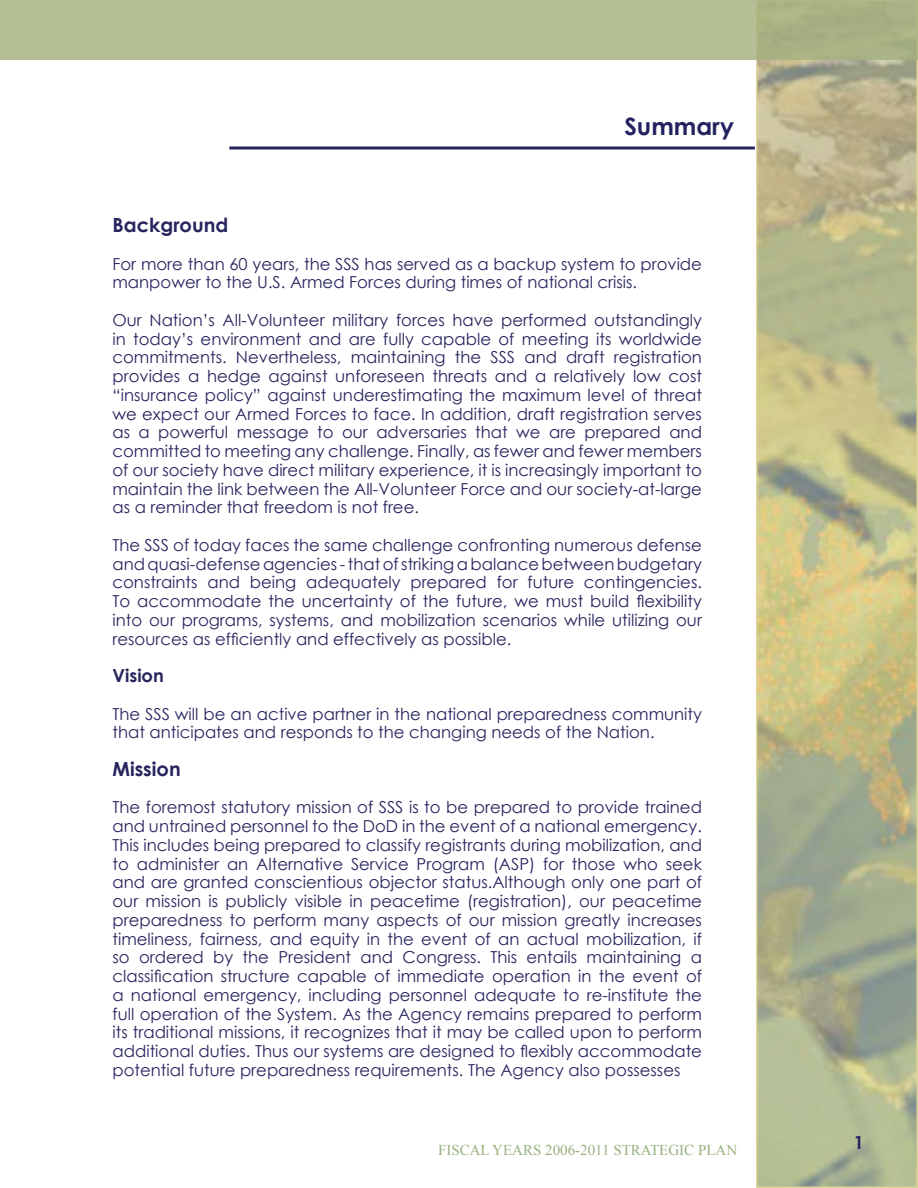
<style>
.page{position:relative;width:918px;height:1188px;background:#fff}
.page>*{position:absolute;margin:0;border:0;box-sizing:border-box;transform-origin:0 0}
.t1{font:700 24px "Century Gothic";color:#222261}
.t2{font:700 19.5px "Century Gothic";color:#27255e}
.t3{font:700 18px "Century Gothic";color:#27255e}
.t4{font:16.5px/18.8px "Century Gothic";color:#27255e;text-align:justify}
.t5{font:15px "Times New Roman";color:#97b17f}
</style>
<div class="page">
<img style="left:759px;top:60px;width:156px;height:1125px">
<div style="left:756px;top:0;width:162px;height:1188px;border:2px solid #d7cb81"></div>
<div style="left:0;top:0;width:918px;height:60px;background:linear-gradient(to right,#b8c39b,#adb68a)"></div>
<hr style="left:229px;top:147px;width:526px;height:3px;background:#27255e">
<h1 class="t1" style="left:624px;top:108px;width:111px">Summary</h1>
<p class="t2" style="left:112px;top:210px;width:117px">Background</p>
<p class="t4" style="left:112px;top:254px;width:591px">For more than 60 years, the SSS has served as a backup system to provide manpower to the U.S. Armed Forces during times of national crisis.</p>
<p class="t4" style="left:112px;top:310px;width:591px">Our Nation’s All-Volunteer military forces have performed outstandingly in today’s environment and are fully capable of meeting its worldwide commitments. Nevertheless, maintaining the SSS and draft registration provides a hedge against unforeseen threats and a relatively low cost “insurance policy” against underestimating the maximum level of threat we expect our Armed Forces to face. In addition, draft registration serves as a powerful message to our adversaries that we are prepared and committed to meeting any challenge. Finally, as fewer and fewer members of our society have direct military experience, it is increasingly important to maintain the link between the All-Volunteer Force and our society-at-large as a reminder that freedom is not free.</p>
<p class="t4" style="left:112px;top:535px;width:591px">The SSS of today faces the same challenge confronting numerous defense and quasi-defense agencies - that of striking a balance between budgetary constraints and being adequately prepared for future contingencies.<br>To accommodate the uncertainty of the future, we must build flexibility into our programs, systems, and mobilization scenarios while utilizing our resources as efficiently and effectively as possible.</p>
<p class="t3" style="left:112px;top:662px;width:53px">Vision</p>
<p class="t4" style="left:112px;top:704px;width:591px">The SSS will be an active partner in the national preparedness community that anticipates and responds to the changing needs of the Nation.</p>
<p class="t2" style="left:112px;top:754px;width:70px">Mission</p>
<p class="t4" style="left:112px;top:798px;width:591px">The foremost statutory mission of SSS is to be prepared to provide trained and untrained personnel to the DoD in the event of a national emergency.<br>This includes being prepared to classify registrants during mobilization, and to administer an Alternative Service Program (ASP) for those who seek and are granted conscientious objector status.Although only one part of our mission is publicly visible in peacetime (registration), our peacetime preparedness to perform many aspects of our mission greatly increases timeliness, fairness, and equity in the event of an actual mobilization, if so ordered by the President and Congress. This entails maintaining a classification structure capable of immediate operation in the event of a national emergency, including personnel adequate to re-institute the full operation of the System. As the Agency remains prepared to perform its traditional missions, it recognizes that it may be called upon to perform additional duties. Thus our systems are designed to flexibly accommodate potential future preparedness requirements. The Agency also possesses</p>
<p class="t5" style="left:438px;top:1140px;width:301px">FISCAL YEARS 2006-2011 STRATEGIC PLAN</p>
<p class="t3" style="left:854px;top:1129px;width:12px">1</p>
</div>
